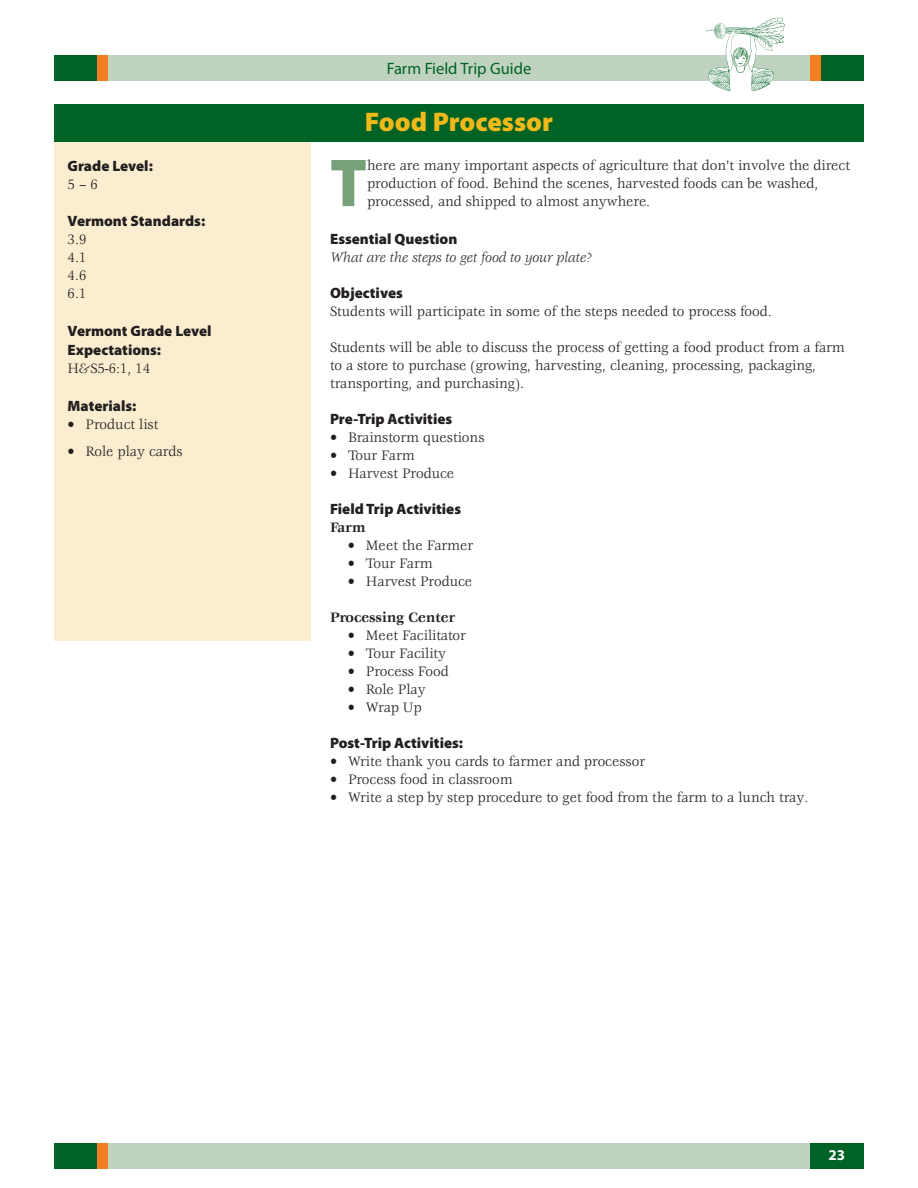
<style>
.page{position:relative;width:918px;height:1188px;background:#fff}
.page>*{position:absolute;margin:0;border:0;box-sizing:border-box;transform-origin:0 0}
.t1{font:900 68.4px "Myriad Pro";color:#77a279;scale:.95 1}
.t2{font:900 27px "Myriad Pro";color:#f2b91a}
.t3{font:16.5px "Myriad Pro";color:#006224}
.t4{font:15px/18px "Veljovic Std";color:#231f20;scale:.95 1}
.t5{font:900 15px/19.5px "Myriad Pro";color:#231f20}
.t6{font:italic 15px "Veljovic Std";color:#231f20;scale:.95 1}
.t7{font:700 15px "Veljovic Std";color:#231f20;scale:.95 1}
.t8{font:700 15px "Myriad Pro";color:#fff}
</style>
<div class="page">
<div style="left:804px;top:1143px;width:60px;height:26px;background:#006224"></div>
<div style="left:108px;top:1143px;width:702px;height:26px;background:#bfd3c0"></div>
<div style="left:108px;top:55px;width:702px;height:26px;background:#bfd3c0"></div>
<svg style="left:706px;top:18px;width:79px;height:74px"></svg>
<div style="left:54px;top:55px;width:43px;height:26px;background:#006224"></div>
<div style="left:97px;top:55px;width:11px;height:26px;background:#f17f22"></div>
<div style="left:821px;top:55px;width:43px;height:26px;background:#006224"></div>
<div style="left:810px;top:55px;width:11px;height:26px;background:#f17f22"></div>
<div style="left:54px;top:1143px;width:43px;height:26px;background:#006224"></div>
<div style="left:97px;top:1143px;width:11px;height:26px;background:#f17f22"></div>
<div style="left:54px;top:104px;width:810px;height:38px;background:#006224"></div>
<div style="left:54px;top:142px;width:256px;height:499px;background:#fbeed0"></div>
<p class="t5" style="left:68px;top:156px;width:87px">Grade Level:</p>
<p class="t4" style="left:68px;top:176px;width:33px">5 – 6</p>
<p class="t5" style="left:68px;top:212px;width:139px">Vermont Standards:</p>
<p class="t4" style="left:68px;top:231px;width:21px;text-align:justify">3.9<br>4.1<br>4.6<br>6.1</p>
<p class="t5" style="left:68px;top:321px;width:145px">Vermont Grade Level<br>Expectations:</p>
<p class="t4" style="left:68px;top:360px;width:88px">H&amp;S5-6:1, 14</p>
<p class="t5" style="left:68px;top:396px;width:70px">Materials:</p>
<p class="t4" style="left:68px;top:416px;width:97px">• Product list</p>
<p class="t4" style="left:68px;top:443px;width:122px">• Role play cards</p>
<p class="t3" style="left:387px;top:59px;width:146px">Farm Field Trip Guide</p>
<h2 class="t2" style="left:365px;top:106px;width:190px">Food Processor</h2>
<h1 class="t1" style="left:330px;top:144px;width:40px">T</h1>
<p class="t4" style="left:367px;top:157px;width:510px">here are many important aspects of agriculture that don’t involve the direct production of food. Behind the scenes, harvested foods can be washed, processed, and shipped to almost anywhere.</p>
<p class="t5" style="left:330px;top:229px;width:129px">Essential Question</p>
<p class="t6" style="left:330px;top:249px;width:277px">What are the steps to get food to your plate?</p>
<p class="t5" style="left:330px;top:283px;width:74px">Objectives</p>
<p class="t4" style="left:330px;top:303px;width:467px">Students will participate in some of the steps needed to process food.</p>
<p class="t4" style="left:330px;top:339px;width:543px">Students will be able to discuss the process of getting a food product from a farm to a store to purchase (growing, harvesting, cleaning, processing, packaging, transporting, and purchasing).</p>
<p class="t5" style="left:330px;top:409px;width:124px">Pre-Trip Activities</p>
<p class="t4" style="left:330px;top:429px;width:164px">• Brainstorm questions</p>
<p class="t4" style="left:330px;top:447px;width:91px">• Tour Farm</p>
<p class="t4" style="left:330px;top:465px;width:132px">• Harvest Produce</p>
<p class="t5" style="left:330px;top:499px;width:133px">Field Trip Activities</p>
<p class="t7" style="left:330px;top:519px;width:39px">Farm</p>
<p class="t4" style="left:348px;top:537px;width:134px">• Meet the Farmer</p>
<p class="t4" style="left:348px;top:555px;width:91px">• Tour Farm</p>
<p class="t4" style="left:348px;top:573px;width:132px">• Harvest Produce</p>
<p class="t7" style="left:330px;top:609px;width:133px">Processing Center</p>
<p class="t4" style="left:348px;top:627px;width:126px">• Meet Facilitator</p>
<p class="t4" style="left:348px;top:645px;width:105px">• Tour Facility</p>
<p class="t4" style="left:348px;top:663px;width:108px">• Process Food</p>
<p class="t4" style="left:348px;top:681px;width:83px">• Role Play</p>
<p class="t4" style="left:348px;top:699px;width:79px">• Wrap Up</p>
<p class="t5" style="left:330px;top:733px;width:135px">Post-Trip Activities:</p>
<p class="t4" style="left:330px;top:753px;width:333px">• Write thank you cards to farmer and processor</p>
<p class="t4" style="left:330px;top:771px;width:194px">• Process food in classroom</p>
<p class="t4" style="left:330px;top:789px;width:505px">• Write a step by step procedure to get food from the farm to a lunch tray.</p>
<p class="t8" style="left:829px;top:1147px;width:18px">23</p>
</div>
